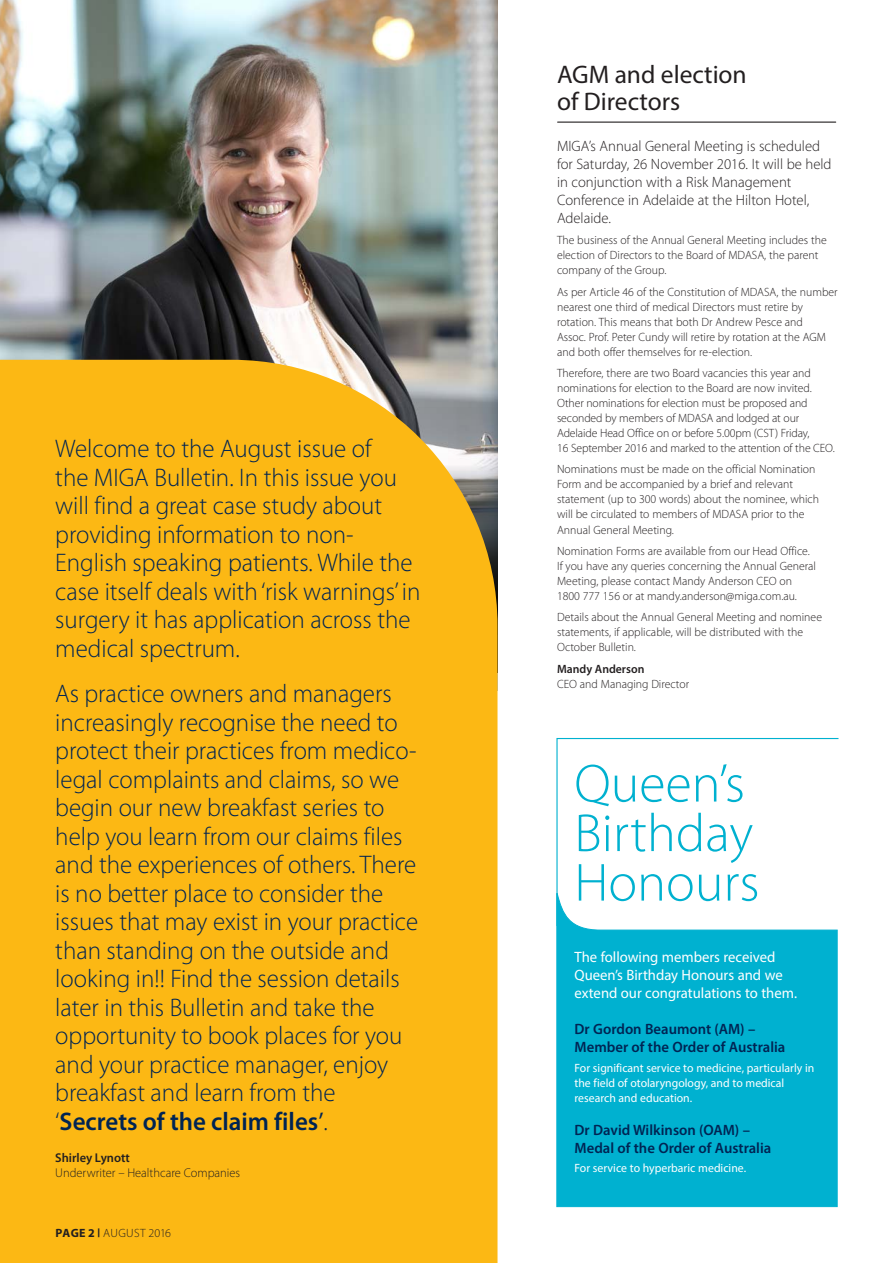
<style>
.page{position:relative;width:893px;height:1263px;background:#fff}
.page>*{position:absolute;margin:0;border:0;box-sizing:border-box;transform-origin:0 0}
.t1{font:300 54px/49.5px "Myriad Pro";color:#00b1d0}
.t2{font:300 25.5px/28.5px "Myriad Pro";color:#002453}
.t3{font:25.5px/27px "Myriad Pro";color:#231f20}
.t4{font:300 15px/18px "Myriad Pro";color:#231f20}
.t5{font:600 15px/18px "Myriad Pro";color:#002453}
.t6{font:15px/18px "Myriad Pro";color:#fff}
.t7{font:300 12.75px "Myriad Pro";color:#231f20}
.t8{font:600 12.75px "Myriad Pro";color:#231f20}
.t9{font:300 12px/15px "Myriad Pro";color:#231f20}
.t10{font:12px/15px "Myriad Pro";color:#fff}
.t11{font:300 12px "Myriad Pro";letter-spacing:.03em;color:#231f20}
.t12{font:600 12px "Myriad Pro";color:#231f20}
.s1{font-weight:600}
.s2{font-weight:400}
.s3{font-weight:700}
</style>
<div class="page">
<img style="left:0;top:0;width:497px;height:360px">
<div style="left:0;top:360px;width:497px;height:903px;background:#fcb814"></div>
<hr style="left:558px;top:122px;width:278px;height:1px;background:#231f20">
<svg style="left:556px;top:738px;width:283px;height:155px"></svg>
<svg style="left:556px;top:893px;width:282px;height:314px;background:#1cb9d5"></svg>
<p class="t2" style="left:55px;top:434px;width:367px">Welcome to the August issue of<br>the MIGA Bulletin. In this issue you will find a great case study about providing information to non-English speaking patients. While the case itself deals with ‘risk warnings’ in surgery it has application across the medical spectrum.</p>
<p class="t2" style="left:55px;top:679px;width:364px">As practice owners and managers increasingly recognise the need to protect their practices from medico&shy;legal complaints and claims, so we begin our new breakfast series to help you learn from our claims files and the experiences of others. There is no better place to consider the issues that may exist in your practice than standing on the outside and looking in!! Find the session details later in this Bulletin and take the opportunity to book places for you and your practice manager, enjoy breakfast and learn from the ‘<span class="s1">Secrets of the claim files</span><span class="s2">’</span>.</p>
<p class="t8" style="left:55px;top:1149px;width:76px">Shirley Lynott</p>
<p class="t7" style="left:55px;top:1165px;width:187px">Underwriter – Healthcare Companies</p>
<p class="t11" style="left:55px;top:1226px;width:117px"><span class="s3">PAGE 2</span> <sup>|</sup> AUGUST 2016</p>
<h2 class="t3" style="left:557px;top:60px;width:191px">AGM and election of Directors</h2>
<p class="t4" style="left:557px;top:137px;width:276px">MIGA’s Annual General Meeting is scheduled for Saturday, 26 November 2016. It will be held in conjunction with a Risk Management Conference in Adelaide at the Hilton Hotel, Adelaide.</p>
<p class="t9" style="left:557px;top:233px;width:271px">The business of the Annual General Meeting includes the election of Directors to the Board of MDASA, the parent company of the Group.</p>
<p class="t9" style="left:557px;top:284px;width:282px">As per Article 46 of the Constitution of MDASA, the number nearest one third of medical Directors must retire by rotation. This means that both Dr Andrew Pesce and<br>Assoc. Prof. Peter Cundy will retire by rotation at the AGM and both offer themselves for re-election.</p>
<p class="t9" style="left:557px;top:365px;width:279px">Therefore, there are two Board vacancies this year and nominations for election to the Board are now invited.<br>Other nominations for election must be proposed and seconded by members of MDASA and lodged at our Adelaide Head Office on or before 5.00pm (CST) Friday,<br>16 September 2016 and marked to the attention of the CEO.</p>
<p class="t9" style="left:557px;top:462px;width:264px">Nominations must be made on the official Nomination Form and be accompanied by a brief and relevant statement (up to 300 words) about the nominee, which will be circulated to members of MDASA prior to the Annual General Meeting.</p>
<p class="t9" style="left:557px;top:543px;width:260px">Nomination Forms are available from our Head Office.<br>If you have any queries concerning the Annual General Meeting, please contact Mandy Anderson CEO on 1800 777 156 or at mandy.anderson@miga.com.au.</p>
<p class="t9" style="left:557px;top:610px;width:266px">Details about the Annual General Meeting and nominee statements, if applicable, will be distributed with the<br>October Bulletin.</p>
<p class="t12" style="left:557px;top:661px;width:89px">Mandy Anderson</p>
<p class="t9" style="left:557px;top:676px;width:134px">CEO and Managing Director</p>
<h1 class="t1" style="left:574px;top:758px;width:187px">Queen’s<br>Birthday<br>Honours</h1>
<p class="t6" style="left:574px;top:948px;width:224px">The following members received<br>Queen’s Birthday Honours and we extend our congratulations to them.</p>
<p class="t5" style="left:574px;top:1020px;width:212px">Dr Gordon Beaumont (AM) –<br>Member of the Order of Australia</p>
<p class="t10" style="left:574px;top:1060px;width:241px">For significant service to medicine, particularly in the field of otolaryngology, and to medical research and education.</p>
<p class="t5" style="left:574px;top:1120px;width:198px">Dr David Wilkinson (OAM) –<br>Medal of the Order of Australia</p>
<p class="t10" style="left:574px;top:1160px;width:173px">For service to hyperbaric medicine.</p>
</div>
